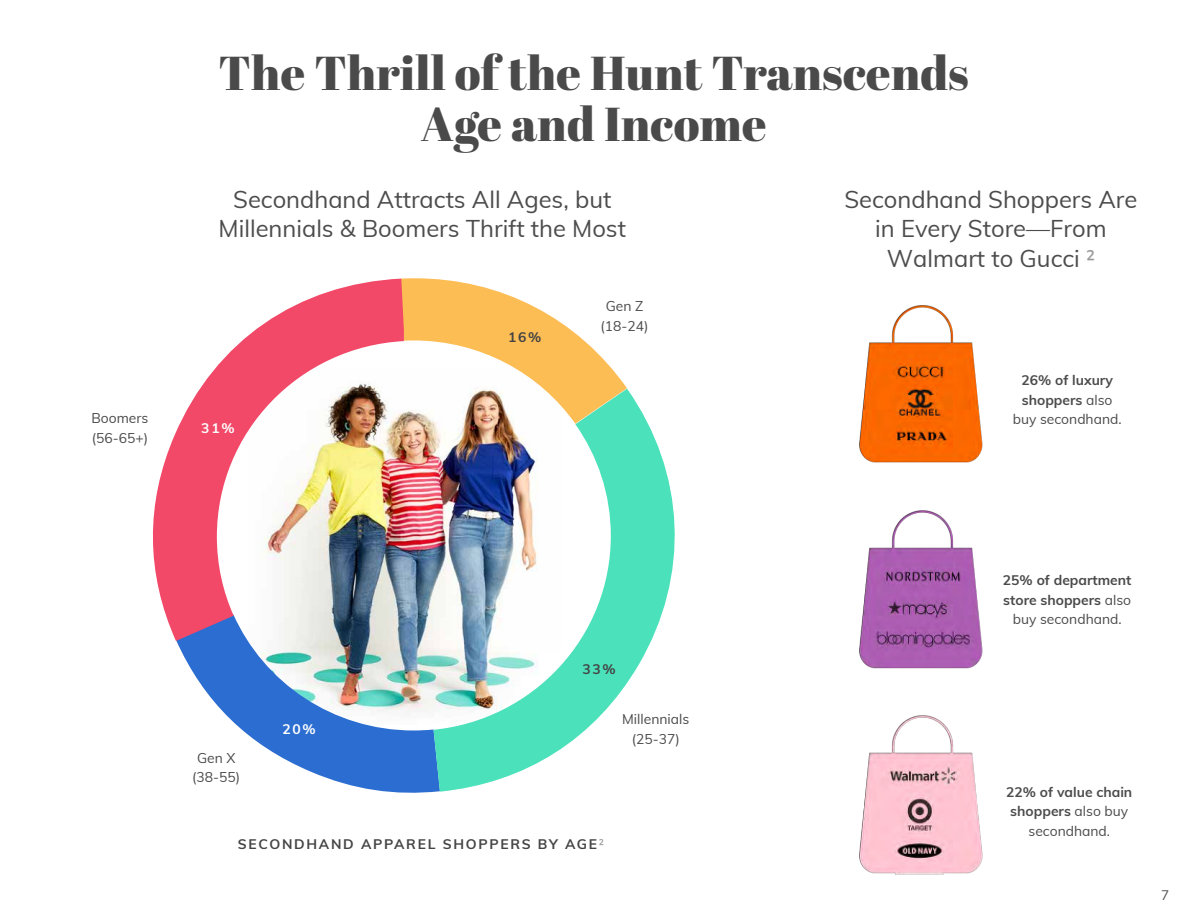
<style>
.page{position:relative;width:1188px;height:918px;background:#fff}
.page>*{position:absolute;margin:0;border:0;box-sizing:border-box;transform-origin:0 0}
.t1{font:47.55px/51.4px "Abril Fatface";letter-spacing:.005em;color:#4a4a4a;text-align:center}
.t2{font:23.7px/29.7px "Muli";color:#4c4c4c;text-align:center}
.t3{font:700 13.8px/19.8px "Muli";color:#4c4c4c;text-align:center}
.t4{font:13.8px/19.8px "Muli";color:#4a4a4a;text-align:center}
.t5{font:700 13.8px/19.8px "Muli";color:#4a4a4a;text-align:center}
.t6{font:700 13.8px "Muli";letter-spacing:.125em;color:#444}
.t7{font:700 13.8px "Muli";color:#fff}
.t8{font:13.5px "Muli";color:#4c4d4d}
.s1{color:#999}
.s2{font-weight:400;color:#4a4a4a}
.s3{font-weight:400;color:#999}
.s4{font-weight:400}
</style>
<div class="page">
<img style="left:403px;top:424px;width:31px;height:190px">
<svg style="left:176px;top:614px;width:258px;height:179px"></svg>
<img style="left:434px;top:389px;width:241px;height:403px">
<svg style="left:400px;top:278px;width:227px;height:146px"></svg>
<img style="left:153px;top:279px;width:250px;height:362px">
<img style="left:859px;top:305px;width:124px;height:158px">
<img style="left:859px;top:510px;width:124px;height:159px">
<img style="left:859px;top:715px;width:124px;height:160px">
<p class="t4" style="left:92px;top:407px;width:58px;text-align:left">Boomers (56-65+)</p>
<h1 class="t1" style="left:219px;top:46px;width:752px">The Thrill of the Hunt Transcends<br>Age and Income</h1>
<p class="t2" style="left:219px;top:183px;width:409px">Secondhand Attracts All Ages, but<br>Millennials &amp; Boomers Thrift the Most</p>
<p class="t2" style="left:844px;top:183px;width:295px">Secondhand Shoppers Are in Every Store—From<br>Walmart to Gucci <span class="s1">²</span></p>
<p class="t7" style="left:201px;top:418px;width:35px">31%</p>
<p class="t6" style="left:508px;top:327px;width:35px">16%</p>
<p class="t4" style="left:601px;top:296px;width:49px">Gen Z (18-24)</p>
<p class="t3" style="left:1013px;top:369px;width:110px">26% of luxury shoppers <span class="s2">also buy secondhand.</span></p>
<p class="t4" style="left:192px;top:747px;width:49px">Gen X (38-55)</p>
<p class="t7" style="left:282px;top:719px;width:35px">20%</p>
<p class="t6" style="left:582px;top:659px;width:35px">33%</p>
<p class="t4" style="left:622px;top:708px;width:69px">Millennials (25-37)</p>
<p class="t6" style="left:238px;top:834px;width:368px">SECONDHAND APPAREL SHOPPERS BY AGE<span class="s3">²</span></p>
<p class="t5" style="left:1003px;top:569px;width:130px">25% of department store shoppers <span class="s4">also buy secondhand.</span></p>
<p class="t3" style="left:1006px;top:781px;width:128px">22% of value chain shoppers <span class="s2">also buy secondhand.</span></p>
<p class="t8" style="left:1161px;top:885px;width:10px">7</p>
</div>
